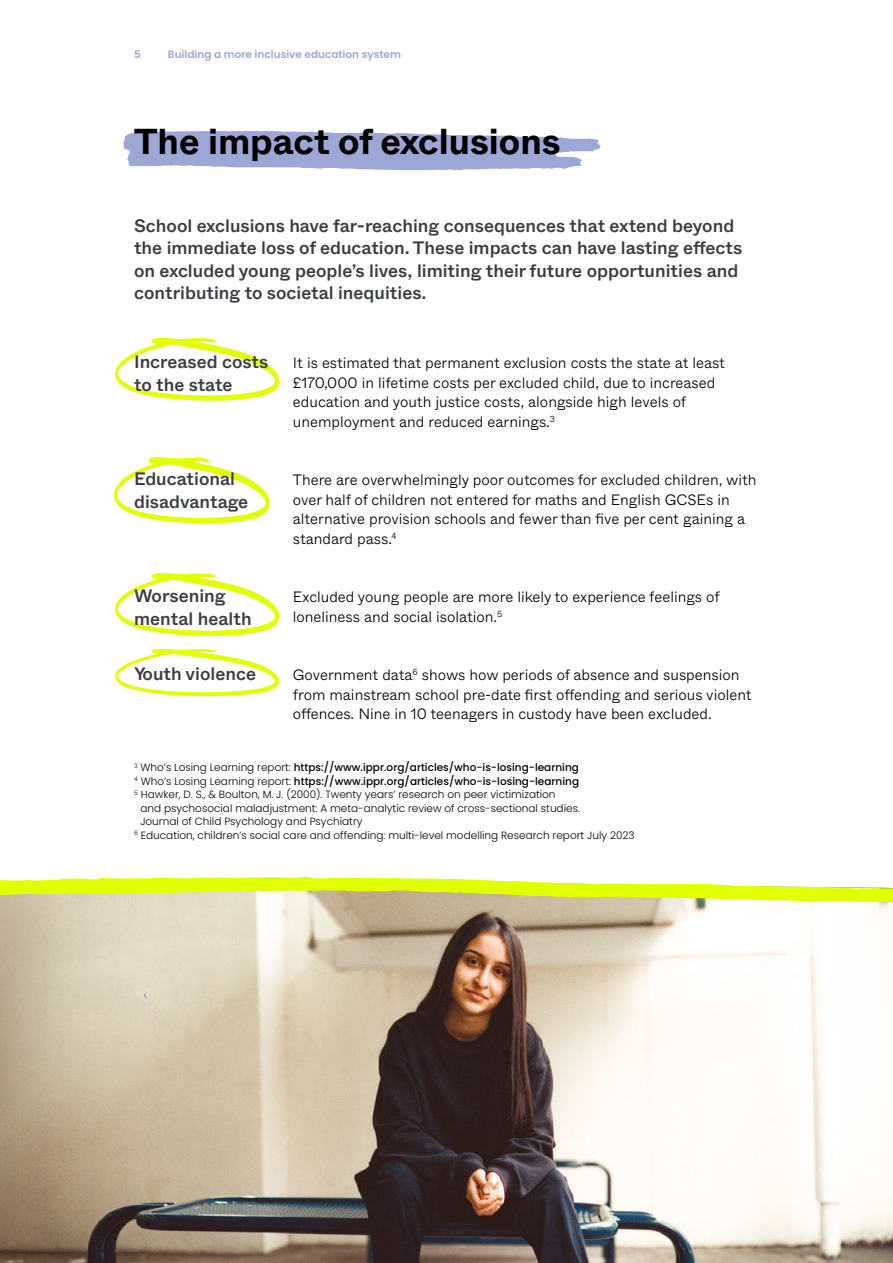
<style>
.page{position:relative;width:893px;height:1263px;background:#fff}
.page>*{position:absolute;margin:0;border:0;box-sizing:border-box;transform-origin:0 0}
.Header_2{font:700 36px "Whyte";color:#000}
.Introduction{font:500 18px/22.5px "Whyte";color:#3a3e43}
.Body{font:300 15px/19.5px "Whyte";color:#000}
.Footnote_body_text{font:300 10.5px/13.5px "Poppins";color:#000}
.Footnote_body_text-2{font:500 10.5px "Poppins";color:#000}
.t1{font:600 10.5px "Poppins";color:#9ca7d5}
.s1{font-weight:300}
</style>
<div class="page">
<img style="left:0;top:903px;width:893px;height:360px">
<svg style="left:0;top:877px;width:893px;height:26px"></svg>
<svg style="left:124px;top:131px;width:477px;height:39px;background:#abb4db"></svg>
<svg style="left:115px;top:337px;width:165px;height:64px"></svg>
<svg style="left:115px;top:573px;width:165px;height:63px"></svg>
<svg style="left:115px;top:649px;width:165px;height:47px"></svg>
<svg style="left:114px;top:457px;width:156px;height:67px"></svg>
<p class="t1" style="left:134px;top:48px;width:8px">5</p>
<p class="t1" style="left:168px;top:48px;width:235px">Building a more inclusive education system</p>
<p class="Header_2" style="left:134px;top:113px;width:428px">The impact of exclusions</p>
<p class="Introduction" style="left:134px;top:213px;width:610px">School exclusions have far-reaching consequences that extend beyond the immediate loss of education. These impacts can have lasting effects on excluded young people’s lives, limiting their future opportunities and contributing to societal inequities.</p>
<p class="Introduction" style="left:134px;top:350px;width:136px">Increased costs to the state</p>
<p class="Body" style="left:293px;top:352px;width:434px">It is estimated that permanent exclusion costs the state at least £170,000 in lifetime costs per excluded child, due to increased education and youth justice costs, alongside high levels of unemployment and reduced earnings.<sup>3</sup></p>
<p class="Introduction" style="left:134px;top:467px;width:115px">Educational disadvantage</p>
<p class="Body" style="left:293px;top:469px;width:465px">There are overwhelmingly poor outcomes for excluded children, with over half of children not entered for maths and English GCSEs in alternative provision schools and fewer than five per cent gaining a standard pass.<sup>4</sup></p>
<p class="Introduction" style="left:134px;top:584px;width:119px">Worsening mental health</p>
<p class="Body" style="left:293px;top:586px;width:428px">Excluded young people are more likely to experience feelings of loneliness and social isolation.<sup>5</sup></p>
<p class="Introduction" style="left:134px;top:662px;width:123px">Youth violence</p>
<p class="Body" style="left:293px;top:664px;width:460px">Government data<sup>6</sup> shows how periods of absence and suspension from mainstream school pre-date first offending and serious violent offences. Nine in 10 teenagers in custody have been excluded.</p>
<p class="Footnote_body_text-2" style="left:134px;top:761px;width:446px"><sup>3</sup> <span class="s1">Who’s Losing Learning report:</span> https://www.ippr.org/articles/who-is-losing-learning</p>
<p class="Footnote_body_text-2" style="left:134px;top:775px;width:447px"><sup>4</sup> <span class="s1">Who’s Losing Learning report:</span> https://www.ippr.org/articles/who-is-losing-learning</p>
<p class="Footnote_body_text" style="left:140px;top:788px;width:441px;text-indent:-6px"><sup>5</sup> Hawker, D. S., &amp; Boulton, M. J. (2000). Twenty years’ research on peer victimization<br>and psychosocial maladjustment: A meta-analytic review of cross-sectional studies.<br>Journal of Child Psychology and Psychiatry</p>
<p class="Footnote_body_text" style="left:134px;top:828px;width:502px"><sup>6</sup> Education, children’s social care and offending: multi-level modelling Research report July 2023</p>
</div>
